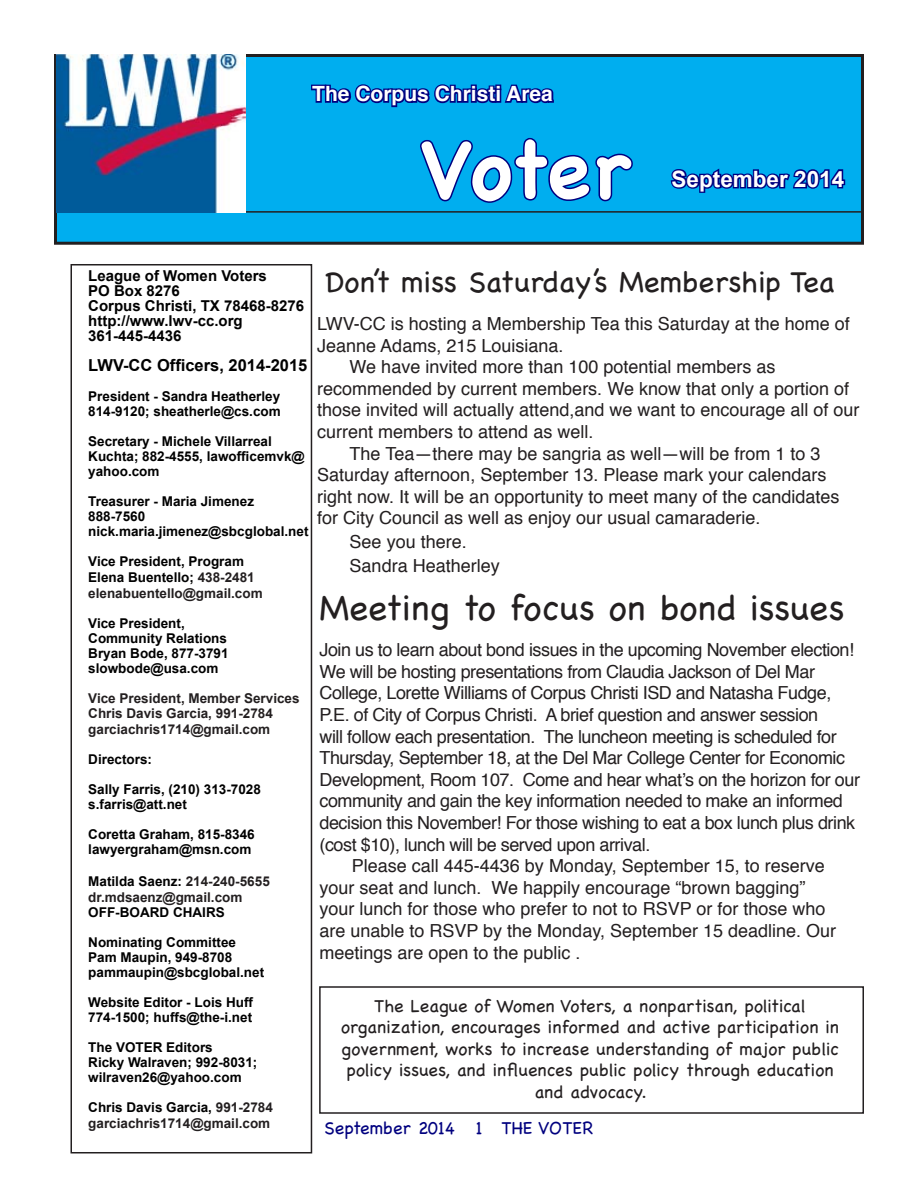
<style>
.page{position:relative;width:918px;height:1188px;background:#fff}
.page>*{position:absolute;margin:0;border:0;box-sizing:border-box;transform-origin:0 0}
.t1{font:700 79.5px "Chalkboard";letter-spacing:-.02em;color:#fff}
.t2{font:36px "Chalkboard";color:#231f20}
.t3{font:30px "Chalkboard";color:#231f20}
.t4{font:700 22.5px "Arial";color:#fff}
.t5{font:700 21px "Helvetica";color:#fff}
.t6{font:18px/24px "Helvetica";color:#231f20}
.t7{font:18px "Helvetica";letter-spacing:-.025em;color:#231f20}
.t8{font:18px/21.6px "Chalkboard";color:#231f20;text-align:center}
.t9{font:18px "Chalkboard";color:#00007f}
.t10{font:700 16.5px "Arial";color:#000}
.t11{font:700 15px/15px "Arial";color:#000}
.t12{font:700 13.5px/15px "Arial";color:#000}
.t13{font:700 13.5px/15.6px "Arial";color:#231f20}
.s1{color:#231f20}
.s2{color:#000}
</style>
<div class="page">
<div style="left:70px;top:264px;width:242px;height:889px;border:2px solid #231f20"></div>
<div style="left:56px;top:56px;width:806px;height:187px;background:#00aeef"></div>
<div style="left:54px;top:54px;width:810px;height:191px;border:3px solid #231f20"></div>
<hr style="left:54px;top:211px;width:810px;height:2px;background:#231f20">
<img style="left:57px;top:54px;width:189px;height:159px">
<svg style="left:311px;top:84px;width:243px;height:24px"></svg>
<svg style="left:420px;top:137px;width:213px;height:66px"></svg>
<div style="left:319px;top:986px;width:545px;height:128px;border:2px solid #231f20"></div>
<svg style="left:670px;top:168px;width:176px;height:25px"></svg>
<p class="t5" style="left:312px;top:85px;width:242px">The Corpus Christi Area</p>
<h1 class="t1" style="left:420px;top:119px;width:212px">Voter</h1>
<p class="t4" style="left:672px;top:167px;width:174px">September 2014</p>
<p class="t11" style="left:88px;top:268px;width:217px">League of Women Voters<br>PO Box 8276<br>Corpus Christi, TX 78468-8276 http://www.lwv-cc.org<br>361-445-4436</p>
<p class="t10" style="left:88px;top:356px;width:221px">LWV-CC Officers, 2014-2015</p>
<p class="t12" style="left:88px;top:389px;width:194px">President - Sandra Heatherley<br>814-9120; sheatherle@cs.com</p>
<p class="t12" style="left:88px;top:434px;width:218px">Secretary - Michele Villarreal<br>Kuchta; 882-4555, lawofficemvk@ yahoo.com</p>
<p class="t12" style="left:88px;top:494px;width:222px">Treasurer - Maria Jimenez<br>888-7560 nick.maria.jimenez@sbcglobal.net</p>
<p class="t12" style="left:88px;top:553px;width:176px;line-height:16.2px">Vice President, Program<br>Elena Buentello; <span class="s1">438-2481 elenabuentello@gmail.com</span></p>
<p class="t12" style="left:88px;top:616px;width:142px">Vice President,<br>Community Relations<br>Bryan Bode, 877-3791 slowbode@usa.com</p>
<p class="t13" style="left:88px;top:691px;width:213px">Vice President, Member Services<br>Chris Davis Garcia, 991-2784 garciachris1714@gmail.com</p>
<p class="t12" style="left:88px;top:752px;width:65px">Directors:</p>
<p class="t12" style="left:88px;top:782px;width:174px">Sally Farris, (210) 313-7028 s.farris@att.net</p>
<p class="t12" style="left:88px;top:827px;width:168px">Coretta Graham, 815-8346 lawyergraham@msn.com</p>
<p class="t13" style="left:88px;top:873px;width:183px;line-height:16.2px"><span class="s2">Matilda Saenz:</span> 214-240-5655 dr.mdsaenz@gmail.com</p>
<p class="t12" style="left:88px;top:905px;width:138px">OFF-BOARD CHAIRS</p>
<p class="t12" style="left:88px;top:935px;width:177px">Nominating Committee<br>Pam Maupin, 949-8708 pammaupin@sbcglobal.net</p>
<p class="t12" style="left:88px;top:995px;width:166px">Website Editor - Lois Huff<br>774-1500; huffs@the-i.net</p>
<p class="t12" style="left:88px;top:1040px;width:171px">The VOTER Editors<br>Ricky Walraven; 992-8031; wilraven26@yahoo.com</p>
<p class="t13" style="left:88px;top:1099px;width:186px;line-height:16.2px"><span class="s2">Chris Davis Garcia,</span> 991-2784 garciachris1714@gmail.com</p>
<h3 class="t3" style="left:326px;top:263px;width:511px">Don’t miss Saturday’s Membership Tea</h3>
<p class="t6" style="left:317px;top:313px;width:534px">LWV-CC is hosting a Membership Tea this Saturday at the home of</p>
<p class="t6" style="left:317px;top:335px;width:248px">Jeanne Adams, 215 Louisiana.</p>
<p class="t6" style="left:350px;top:356px;width:427px">We have invited more than 100 potential members as</p>
<p class="t6" style="left:317px;top:378px;width:533px">recommended by current members. We know that only a portion of</p>
<p class="t6" style="left:317px;top:400px;width:544px">those invited will actually attend,and we want to encourage all of our</p>
<p class="t6" style="left:317px;top:421px;width:278px">current members to attend as well.</p>
<p class="t6" style="left:350px;top:443px;width:472px">The Tea—there may be sangria as well—will be from 1 to 3</p>
<p class="t6" style="left:317px;top:464px;width:511px">Saturday afternoon, September 13. Please mark your calendars</p>
<p class="t6" style="left:317px;top:486px;width:524px">right now. It will be an opportunity to meet many of the candidates</p>
<p class="t6" style="left:317px;top:508px;width:445px">for City Council as well as enjoy our usual camaraderie.</p>
<p class="t6" style="left:350px;top:532px;width:152px">See you there.<br>Sandra Heatherley</p>
<h2 class="t2" style="left:320px;top:585px;width:527px">Meeting to focus on bond issues</h2>
<p class="t7" style="left:320px;top:642px;width:536px">Join us to learn about bond issues in the upcoming November election!</p>
<p class="t7" style="left:320px;top:664px;width:497px">We will be hosting presentations from Claudia Jackson of Del Mar</p>
<p class="t7" style="left:320px;top:686px;width:513px">College, Lorette Williams of Corpus Christi ISD and Natasha Fudge,</p>
<p class="t7" style="left:320px;top:707px;width:500px">P.E. of City of Corpus Christi. A brief question and answer session</p>
<p class="t7" style="left:320px;top:729px;width:519px">will follow each presentation. The luncheon meeting is scheduled for</p>
<p class="t7" style="left:320px;top:750px;width:527px">Thursday, September 18, at the Del Mar College Center for Economic</p>
<p class="t7" style="left:320px;top:772px;width:542px">Development, Room 107. Come and hear what’s on the horizon for our</p>
<p class="t7" style="left:320px;top:794px;width:525px">community and gain the key information needed to make an informed</p>
<p class="t7" style="left:320px;top:815px;width:537px">decision this November! For those wishing to eat a box lunch plus drink</p>
<p class="t7" style="left:320px;top:837px;width:332px">(cost $10), lunch will be served upon arrival.</p>
<p class="t6" style="left:352px;top:855px;width:474px">Please call 445-4436 by Monday, September 15, to reserve</p>
<p class="t6" style="left:320px;top:877px;width:487px">your seat and lunch. We happily encourage “brown bagging”</p>
<p class="t6" style="left:320px;top:899px;width:507px">your lunch for those who prefer to not to RSVP or for those who</p>
<p class="t6" style="left:320px;top:920px;width:518px">are unable to RSVP by the Monday, September 15 deadline. Our</p>
<p class="t6" style="left:320px;top:942px;width:263px">meetings are open to the public .</p>
<p class="t8" style="left:341px;top:995px;width:499px">The League of Women Voters, a nonpartisan, political organization, encourages informed and active participation in government, works to increase understanding of major public policy issues, and influences public policy through education and advocacy.</p>
<p class="t9" style="left:324px;top:1116px;width:271px">September 2014 1 THE VOTER</p>
</div>
